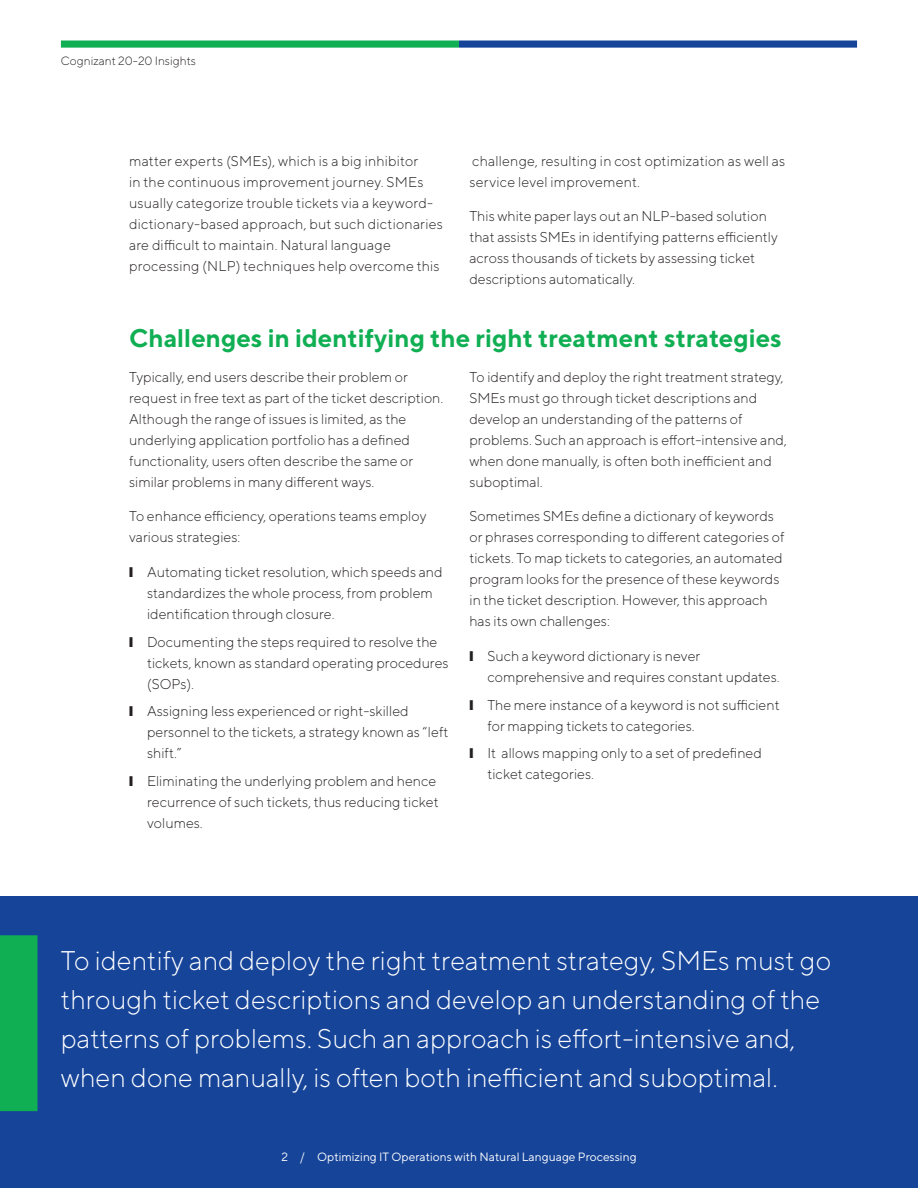
<style>
.page{position:relative;width:918px;height:1188px;background:#fff}
.page>*{position:absolute;margin:0;border:0;box-sizing:border-box;transform-origin:0 0}
.Callout_small_18_26{font:300 27px/39px "TT Norms";color:#fff}
.Heading_1_-_17_19{font:700 25.5px "TT Norms";color:#11af54}
.Body_9_5_14{font:300 14.25px/21px "TT Norms";color:#231f20}
.Folio_Centered_8_10{font:12px "TT Norms";color:#fff}
.t1{font:300 12px "TT Norms";color:#231f20}
</style>
<div class="page">
<div style="left:0;top:896px;width:918px;height:292px;background:#164499"></div>
<div style="left:0;top:935px;width:38px;height:176px;background:#11af54"></div>
<div style="left:459px;top:40px;width:398px;height:8px;background:#164499"></div>
<div style="left:61px;top:40px;width:398px;height:8px;background:#11af54"></div>
<p class="t1" style="left:61px;top:53px;width:137px">Cognizant 20-20 Insights</p>
<p class="Body_9_5_14" style="left:129px;top:150px;width:315px">matter experts (SMEs), which is a big inhibitor<br>in the continuous improvement journey. SMEs usually categorize trouble tickets via a keyword&shy;dictionary-based approach, but such dictionaries are difficult to maintain. Natural language processing (NLP) techniques help overcome this</p>
<p class="Body_9_5_14" style="left:469px;top:150px;width:317px">challenge, resulting in cost optimization as well as service level improvement.</p>
<p class="Body_9_5_14" style="left:469px;top:206px;width:310px">This white paper lays out an NLP-based solution that assists SMEs in identifying patterns efficiently across thousands of tickets by assessing ticket descriptions automatically.</p>
<p class="Heading_1_-_17_19" style="left:129px;top:322px;width:654px">Challenges in identifying the right treatment strategies</p>
<p class="Body_9_5_14" style="left:129px;top:366px;width:316px">Typically, end users describe their problem or request in free text as part of the ticket description.<br>Although the range of issues is limited, as the underlying application portfolio has a defined functionality, users often describe the same or similar problems in many different ways.</p>
<p class="Body_9_5_14" style="left:129px;top:506px;width:299px">To enhance efficiency, operations teams employ various strategies:</p>
<p class="Body_9_5_14" style="left:147px;top:561px;width:297px;text-indent:-18px">❙ Automating ticket resolution, which speeds and standardizes the whole process, from problem identification through closure.</p>
<p class="Body_9_5_14" style="left:147px;top:631px;width:303px;text-indent:-18px">❙ Documenting the steps required to resolve the tickets, known as standard operating procedures (SOPs).</p>
<p class="Body_9_5_14" style="left:147px;top:701px;width:303px;text-indent:-18px">❙ Assigning less experienced or right-skilled personnel to the tickets, a strategy known as “left shift.”</p>
<p class="Body_9_5_14" style="left:147px;top:770px;width:293px;text-indent:-18px">❙ Eliminating the underlying problem and hence recurrence of such tickets, thus reducing ticket volumes.</p>
<p class="Body_9_5_14" style="left:469px;top:366px;width:319px">To identify and deploy the right treatment strategy, SMEs must go through ticket descriptions and develop an understanding of the patterns of problems. Such an approach is effort-intensive and, when done manually, is often both inefficient and suboptimal.</p>
<p class="Body_9_5_14" style="left:469px;top:506px;width:316px">Sometimes SMEs define a dictionary of keywords or phrases corresponding to different categories of tickets. To map tickets to categories, an automated program looks for the presence of these keywords in the ticket description. However, this approach has its own challenges:</p>
<p class="Body_9_5_14" style="left:487px;top:645px;width:294px;text-indent:-18px">❙ Such a keyword dictionary is never comprehensive and requires constant updates.</p>
<p class="Body_9_5_14" style="left:487px;top:694px;width:294px;text-indent:-18px">❙ The mere instance of a keyword is not sufficient for mapping tickets to categories.</p>
<p class="Body_9_5_14" style="left:487px;top:743px;width:276px;text-indent:-18px">❙ It allows mapping only to a set of predefined ticket categories.</p>
<p class="Callout_small_18_26" style="left:61px;top:941px;width:772px">To identify and deploy the right treatment strategy, SMEs must go through ticket descriptions and develop an understanding of the patterns of problems. Such an approach is effort-intensive and, when done manually, is often both inefficient and suboptimal.</p>
<p class="Folio_Centered_8_10" style="left:281px;top:1149px;width:357px">2 / Optimizing IT Operations with Natural Language Processing</p>
</div>
